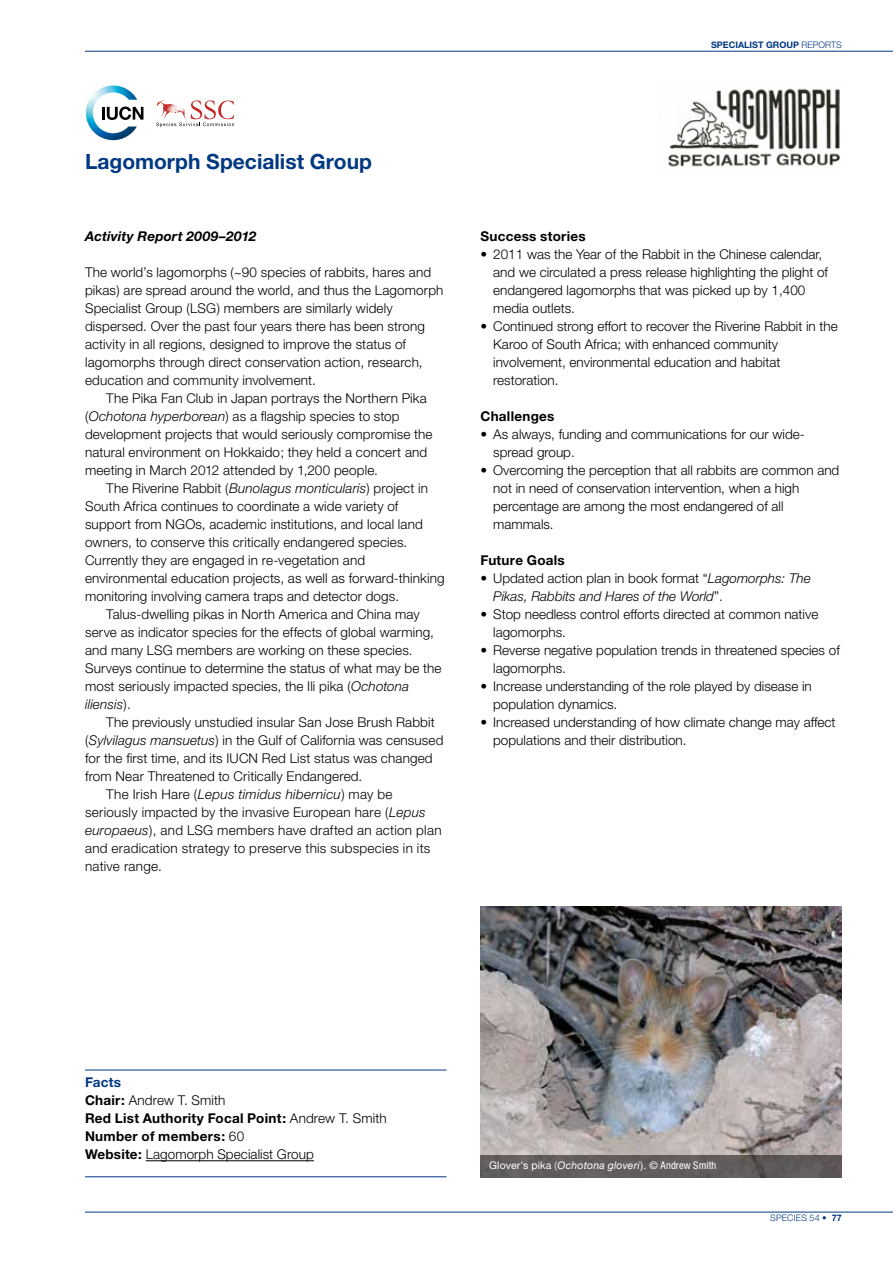
<style>
.page{position:relative;width:893px;height:1263px;background:#fff}
.page>*{position:absolute;margin:0;border:0;box-sizing:border-box;transform-origin:0 0}
.t1{font:700 21px "Helvetica Neue";color:#003882}
.t2{font:300 13.5px/18px "Helvetica Neue";letter-spacing:.005em;color:#000}
.t3{font:700 13.5px/18px "Helvetica Neue";letter-spacing:.02em;color:#000}
.t4{font:italic 300 13.5px/18px "Helvetica Neue";color:#000}
.t5{font:italic 300 13.5px "Helvetica Neue";letter-spacing:.02em;color:#000}
.t6{font:italic 700 13.5px "Helvetica Neue";letter-spacing:.01em;color:#000}
.t7{font:10.5px "Helvetica Neue";letter-spacing:.015em;color:#fff}
.t8{font:300 9px "Helvetica Neue";letter-spacing:.02em;color:#003882}
.t9{font:700 9px "Helvetica Neue";color:#003882}
.s1{font-weight:700}
.s2{font-style:italic}
.s3{font-style:normal}
.s4{color:#003882}
.s5{font-weight:300}
.s6{font-stretch:condensed}
</style>
<div class="page">
<hr style="left:85px;top:1212px;width:808px;height:1px;background:#003882">
<hr style="left:85px;top:51px;width:808px;height:1px;background:#003882">
<img style="left:86px;top:85px;width:51px;height:55px">
<svg style="left:102px;top:107px;width:41px;height:13px"></svg>
<svg style="left:156px;top:100px;width:78px;height:27px"></svg>
<hr style="left:85px;top:1070px;width:361px;height:1px;background:#003882">
<hr style="left:85px;top:1176px;width:361px;height:1px;background:#003882">
<hr style="left:146px;top:1160px;width:168px;height:1px;background:#000">
<img style="left:668px;top:88px;width:172px;height:79px">
<img style="left:480px;top:907px;width:362px;height:249px">
<div style="left:480px;top:1156px;width:362px;height:22px;background:#615c5c"></div>
<p class="t9" style="left:711px;top:39px;width:63px">specialist gro</p>
<p class="t8" style="left:786px;top:39px;width:40px"><span class="s1">up</span> report</p>
<p class="t8" style="left:836px;top:39px;width:7px">s</p>
<h1 class="t1" style="left:85px;top:149px;width:289px">Lagomorph Specialist Group</h1>
<p class="t6" style="left:85px;top:228px;width:173px">Activity Report 2009–2012</p>
<p class="t2" style="left:85px;top:263px;width:360px">The world’s lagomorphs (~90 species of rabbits, hares and pikas) are spread around the world, and thus the Lagomorph Specialist Group (LSG) members are similarly widely dispersed. Over the past four years there has been strong activity in all regions, designed to improve the status of lagomorphs through direct conservation action, research, education and community involvement.</p>
<p class="t2" style="left:85px;top:389px;width:349px;text-indent:21px">The Pika Fan Club in Japan portrays the Northern Pika (<span class="s2">Ochotona hyperborean</span>) as a flagship species to stop development projects that would seriously compromise the natural environment on Hokkaido; they held a concert and meeting in March 2012 attended by 1,200 people.</p>
<p class="t2" style="left:106px;top:479px;width:323px">The Riverine Rabbit (<span class="s2">Bunolagus monticularis</span>) project in</p>
<p class="t2" style="left:85px;top:497px;width:315px">South Africa continues to coordinate a wide variety of</p>
<p class="t2" style="left:85px;top:515px;width:339px">support from NGOs, academic institutions, and local land</p>
<p class="t2" style="left:85px;top:533px;width:324px">owners, to conserve this critically endangered species.</p>
<p class="t2" style="left:85px;top:551px;width:282px">Currently they are engaged in re-vegetation and</p>
<p class="t2" style="left:85px;top:569px;width:361px">environmental education projects, as well as forward-thinking</p>
<p class="t2" style="left:85px;top:587px;width:316px">monitoring involving camera traps and detector dogs.</p>
<p class="t2" style="left:106px;top:605px;width:315px">Talus-dwelling pikas in North America and China may</p>
<p class="t2" style="left:85px;top:623px;width:350px">serve as indicator species for the effects of global warming,</p>
<p class="t2" style="left:85px;top:641px;width:329px">and many LSG members are working on these species.</p>
<p class="t2" style="left:85px;top:659px;width:358px">Surveys continue to determine the status of what may be the</p>
<p class="t2" style="left:85px;top:677px;width:326px">most seriously impacted species, the Ili pika (<span class="s2">Ochotona</span></p>
<p class="t4" style="left:85px;top:695px;width:47px">iliensis<span class="s3">).</span></p>
<p class="t2" style="left:106px;top:713px;width:330px">The previously unstudied insular San Jose Brush Rabbit</p>
<p class="t2" style="left:85px;top:731px;width:360px">(<span class="s2">Sylvilagus mansuetus</span>) in the Gulf of California was censused</p>
<p class="t2" style="left:85px;top:749px;width:349px">for the first time, and its IUCN Red List status was changed</p>
<p class="t2" style="left:85px;top:767px;width:279px">from Near Threatened to Critically Endangered.</p>
<p class="t5" style="left:106px;top:786px;width:288px"><span class="s3">The Irish Hare (</span>Lepus timidus hibernicu<span class="s3">) may be</span></p>
<p class="t2" style="left:85px;top:803px;width:342px">seriously impacted by the invasive European hare (<span class="s2">Lepus</span></p>
<p class="t2" style="left:85px;top:821px;width:358px"><span class="s2">europaeus</span>), and LSG members have drafted an action plan</p>
<p class="t2" style="left:85px;top:839px;width:347px">and eradication strategy to preserve this subspecies in its</p>
<p class="t2" style="left:85px;top:857px;width:78px">native range.</p>
<p class="t3" style="left:480px;top:227px;width:107px">Success stories</p>
<p class="t2" style="left:493px;top:245px;width:336px;text-indent:-13px">• 2011 was the Year of the Rabbit in the Chinese calendar, and we circulated a press release highlighting the plight of endangered lagomorphs that was picked up by 1,400 media outlets.</p>
<p class="t2" style="left:493px;top:317px;width:346px;text-indent:-13px">• Continued strong effort to recover the Riverine Rabbit in the Karoo of South Africa; with enhanced community involvement, environmental education and habitat restoration.</p>
<p class="t3" style="left:480px;top:407px;width:75px">Challenges</p>
<p class="t2" style="left:493px;top:425px;width:313px;text-indent:-13px">• As always, funding and communications for our wide&shy;spread group.</p>
<p class="t2" style="left:493px;top:461px;width:348px;text-indent:-13px">• Overcoming the perception that all rabbits are common and not in need of conservation intervention, when a high percentage are among the most endangered of all mammals.</p>
<p class="t3" style="left:480px;top:551px;width:86px">Future Goals</p>
<p class="t4" style="left:493px;top:569px;width:319px;text-indent:-13px"><span class="s3">• Updated action plan in book format “</span>Lagomorphs: The<br>Pikas, Rabbits and Hares of the World<span class="s3">”.</span></p>
<p class="t2" style="left:493px;top:605px;width:327px;text-indent:-13px">• Stop needless control efforts directed at common native lagomorphs.</p>
<p class="t2" style="left:493px;top:641px;width:348px;text-indent:-13px">• Reverse negative population trends in threatened species of lagomorphs.</p>
<p class="t2" style="left:493px;top:677px;width:320px;text-indent:-13px">• Increase understanding of the role played by disease in population dynamics.</p>
<p class="t2" style="left:493px;top:713px;width:344px;text-indent:-13px">• Increased understanding of how climate change may affect populations and their distribution.</p>
<p class="t3" style="left:85px;top:1073px;width:303px"><span class="s4">Facts<br></span>Chair: <span class="s5">Andrew T. Smith<br></span>Red List Authority Focal Point: <span class="s5">Andrew T. Smith<br></span>Number of members: <span class="s5">60<br></span>Website: <span class="s5">Lagomorph Specialist Group</span></p>
<p class="t7" style="left:489px;top:1159px;width:229px">Glover’s pika <span class="s5">(</span><span class="s2">Ochotona gloveri</span>). © <span class="s6">Andrew Smith</span></p>
<p class="t8" style="left:770px;top:1212px;width:73px">species 54 • <span class="s1">77</span></p>
</div>
